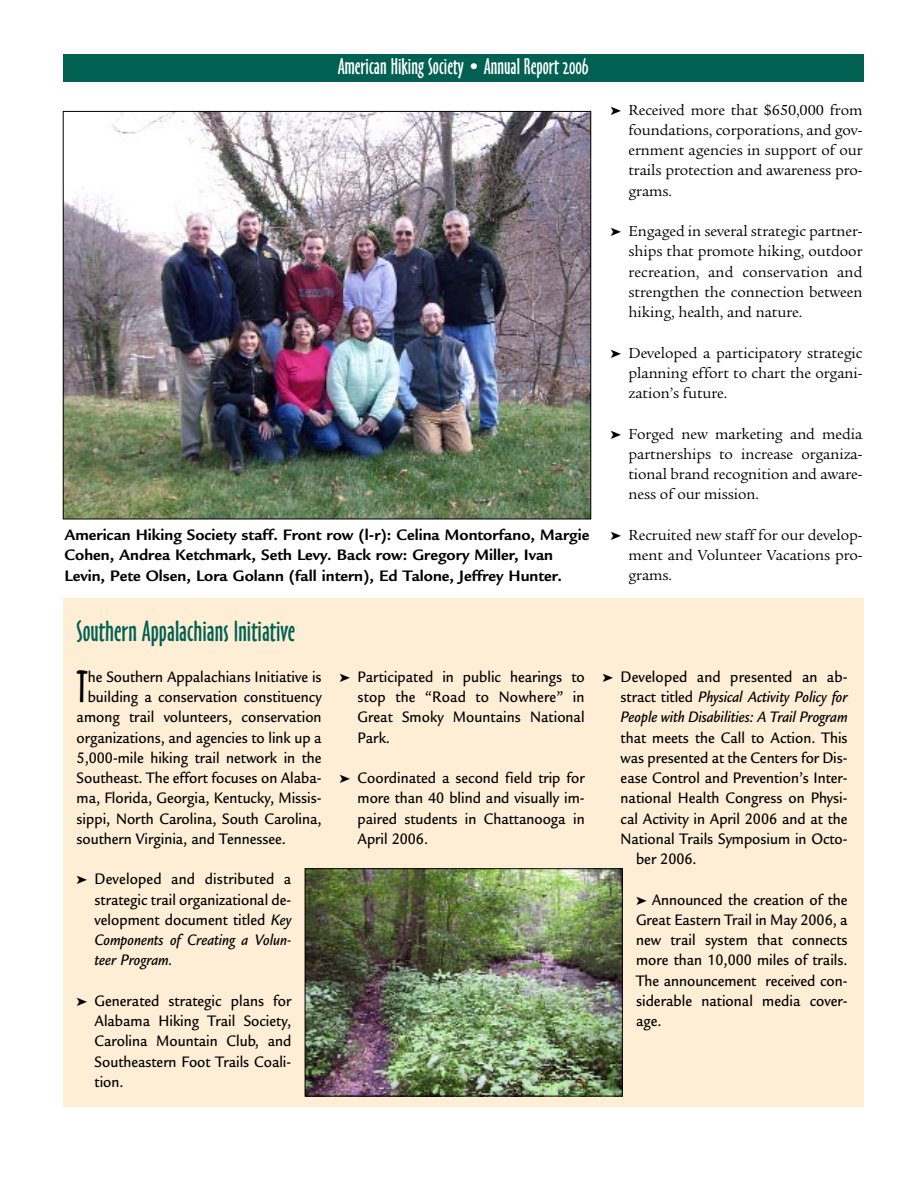
<style>
.page{position:relative;width:918px;height:1188px;background:#fff}
.page>*{position:absolute;margin:0;border:0;box-sizing:border-box;transform-origin:0 0}
.t1{font:41.85px "Oz Handicraft BT";color:#000;scale:.9 1}
.t2{font:27px "Oz Handicraft BT";color:#006152}
.t3{font:21px "Oz Handicraft BT";color:#fff}
.t4{font:500 16.5px/20.2px "Legacy Sans";color:#000;text-align:justify;scale:.9 1}
.t5{font:700 16.5px/20.2px "Legacy Sans";color:#000}
.t6{font:italic 500 16.5px/20.2px "Legacy Sans";color:#000;text-align:justify;scale:.9 1}
.t7{font:15.75px/20.2px "Legacy Serif";letter-spacing:-.005em;color:#000;text-align:justify}
.s1{font-style:italic}
.s2{font-style:normal}
</style>
<div class="page">
<div style="left:63px;top:598px;width:801px;height:509px;background:#ffeed6"></div>
<div style="left:63px;top:54px;width:801px;height:28px;background:#006152"></div>
<img style="left:65px;top:113px;width:524px;height:404px">
<img style="left:307px;top:870px;width:314px;height:224px">
<div style="left:305px;top:868px;width:318px;height:228px;border:1px solid #000"></div>
<p class="t3" style="left:338px;top:59px;width:252px">American Hiking Society • Annual Report 2006</p>
<p class="t5" style="left:64px;top:526px;width:526px">American Hiking Society staff. Front row (l-r): Celina Montorfano, Margie<br>Cohen, Andrea Ketchmark, Seth Levy. Back row: Gregory Miller, Ivan<br>Levin, Pete Olsen, Lora Golann (fall intern), Ed Talone, Jeffrey Hunter.</p>
<p class="t7" style="left:628px;top:101px;width:236px;text-indent:-18px">➤ Received more that $650,000 from foundations, corporations, and gov&shy;ernment agencies in support of our trails protection and awareness pro&shy;grams.</p>
<p class="t7" style="left:628px;top:223px;width:236px;text-indent:-18px">➤ Engaged in several strategic partner&shy;ships that promote hiking, outdoor recreation, and conservation and strengthen the connection between hiking, health, and nature.</p>
<p class="t7" style="left:628px;top:344px;width:236px;text-indent:-18px">➤ Developed a participatory strategic planning effort to chart the organi&shy;zation’s future.</p>
<p class="t7" style="left:628px;top:425px;width:236px;text-indent:-18px">➤ Forged new marketing and media partnerships to increase organiza&shy;tional brand recognition and aware&shy;ness of our mission.</p>
<p class="t7" style="left:628px;top:526px;width:236px;text-indent:-18px">➤ Recruited new staff for our develop&shy;ment and Volunteer Vacations pro&shy;grams.</p>
<h2 class="t2" style="left:77px;top:622px;width:220px">Southern Appalachians Initiative</h2>
<h1 class="t1" style="left:77px;top:672px;width:14px">T</h1>
<p class="t4" style="left:88px;top:668px;width:261px">he Southern Appalachians Initiative is</p>
<p class="t4" style="left:88px;top:688px;width:261px">building a conservation constituency</p>
<p class="t4" style="left:77px;top:709px;width:274px">among trail volunteers, conservation</p>
<p class="t4" style="left:77px;top:729px;width:274px">organizations, and agencies to link up a</p>
<p class="t4" style="left:77px;top:749px;width:274px">5,000-mile hiking trail network in the</p>
<p class="t4" style="left:77px;top:769px;width:274px">Southeast. The effort focuses on Alaba-</p>
<p class="t4" style="left:77px;top:790px;width:274px">ma, Florida, Georgia, Kentucky, Missis-</p>
<p class="t4" style="left:77px;top:810px;width:274px">sippi, North Carolina, South Carolina,</p>
<p class="t4" style="left:77px;top:830px;width:234px">southern Virginia, and Tennessee.</p>
<p class="t4" style="left:95px;top:871px;width:220px;text-indent:-18px">➤ Developed and distributed a strategic trail organizational de&shy;velopment document titled <span class="s1">Key Components of Creating a Volun&shy;teer Program.</span></p>
<p class="t4" style="left:95px;top:992px;width:220px;text-indent:-18px">➤ Generated strategic plans for Alabama Hiking Trail Society, Carolina Mountain Club, and Southeastern Foot Trails Coali&shy;tion.</p>
<p class="t4" style="left:358px;top:668px;width:254px;text-indent:-18px">➤ Participated in public hearings to stop the “Road to Nowhere” in Great Smoky Mountains National Park.</p>
<p class="t4" style="left:358px;top:769px;width:254px;text-indent:-18px">➤ Coordinated a second field trip for more than 40 blind and visually im&shy;paired students in Chattanooga in April 2006.</p>
<p class="t6" style="left:621px;top:668px;width:254px;text-indent:-18px">➤ <span class="s2">Developed and presented an ab&shy;stract titled</span> Physical Activity Policy for People with Disabilities: A Trail Program</p>
<p class="t4" style="left:621px;top:729px;width:254px">that meets the Call to Action. This</p>
<p class="t4" style="left:621px;top:749px;width:254px">was presented at the Centers for Dis-</p>
<p class="t4" style="left:621px;top:769px;width:254px">ease Control and Prevention’s Inter-</p>
<p class="t4" style="left:621px;top:790px;width:254px">national Health Congress on Physi-</p>
<p class="t4" style="left:621px;top:810px;width:254px">cal Activity in April 2006 and at the</p>
<p class="t4" style="left:621px;top:830px;width:254px">National Trails Symposium in Octo-</p>
<p class="t4" style="left:636px;top:850px;width:69px">ber 2006.</p>
<p class="t4" style="left:636px;top:891px;width:237px">➤ Announced the creation of the Great Eastern Trail in May 2006, a new trail system that connects more than 10,000 miles of trails.<br>The announcement received con&shy;siderable national media cover&shy;age.</p>
</div>
